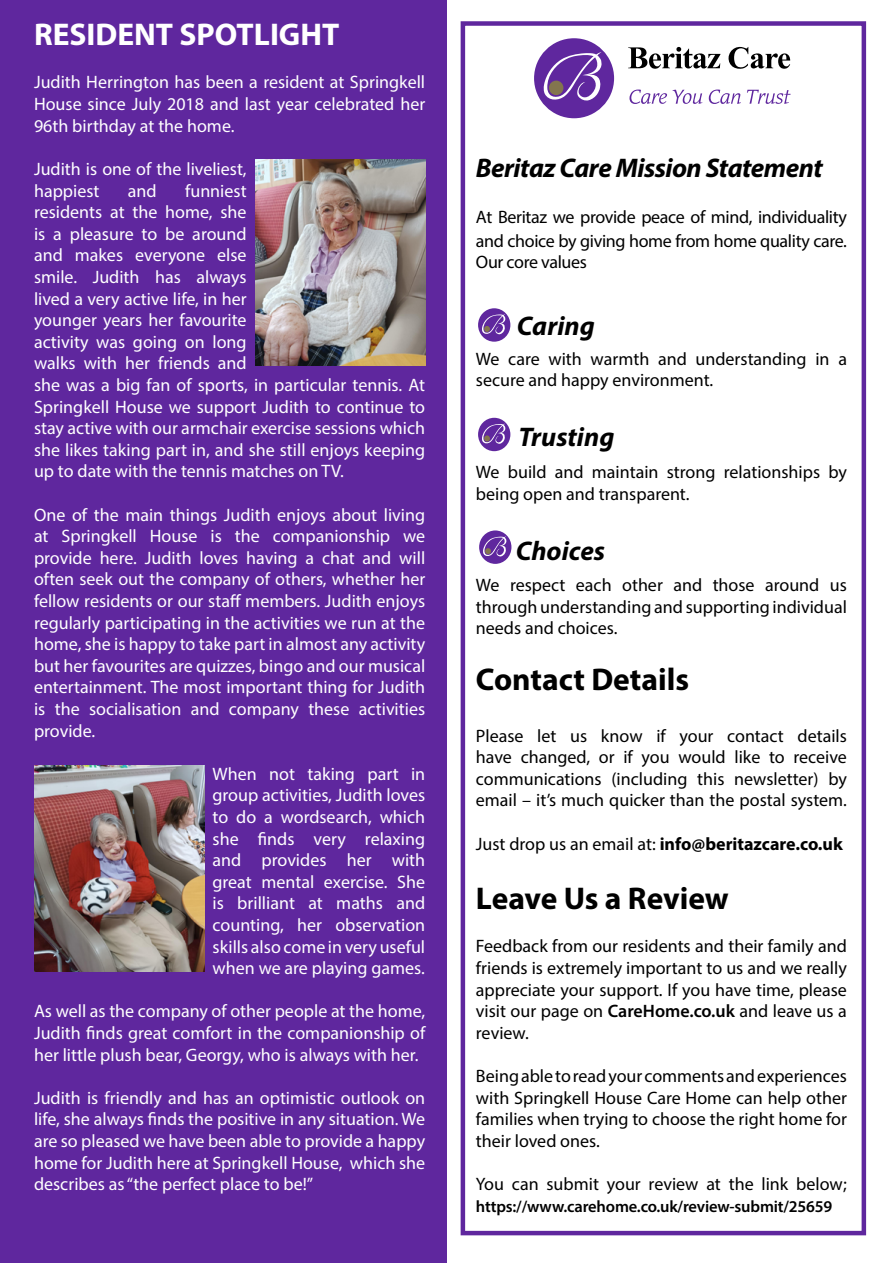
<style>
.page{position:relative;width:893px;height:1263px;background:#fff}
.page>*{position:absolute;margin:0;border:0;box-sizing:border-box;transform-origin:0 0}
.t1{font:700 31.5px "Myriad Pro";color:#000}
.t2{font:700 31.5px "Myriad Pro";color:#fff}
.t3{font:italic 700 27px "Myriad Pro";letter-spacing:-.02em;color:#000}
.t4{font:italic 700 27px "Myriad Pro";color:#000}
.t5{font:18px/21.6px "Myriad Pro";color:#fff;text-align:justify}
.t6{font:18px/21.6px "Myriad Pro";color:#000;text-align:justify}
.t7{font:18px/24px "Myriad Pro";letter-spacing:-.02em;color:#000}
.t8{font:700 18px "Myriad Pro";color:#000}
.t9{font:600 16.5px "Myriad Pro";letter-spacing:-.01em;color:#000}
.s1{font-weight:400}
.s2{font-weight:600}
</style>
<div class="page">
<div style="left:0;top:0;width:446px;height:1263px;background:#5f279e"></div>
<div style="left:461px;top:21px;width:405px;height:1214px;border:4px solid #5f279e"></div>
<div style="left:478px;top:308px;width:32px;height:34px;background:#5f279e;border-radius:50%"></div>
<svg style="left:482px;top:314px;width:25px;height:21px"></svg>
<div style="left:534px;top:38px;width:80px;height:80px;background:#5f279e;border-radius:50%"></div>
<svg style="left:543px;top:52px;width:62px;height:49px"></svg>
<div style="left:549px;top:81px;width:14px;height:14px;background:#83754e;border-radius:50%"></div>
<svg style="left:629px;top:90px;width:38px;height:14px"></svg>
<svg style="left:673px;top:90px;width:29px;height:14px"></svg>
<svg style="left:709px;top:90px;width:32px;height:14px"></svg>
<svg style="left:747px;top:90px;width:44px;height:14px"></svg>
<svg style="left:628px;top:47px;width:92px;height:22px"></svg>
<svg style="left:729px;top:47px;width:61px;height:22px"></svg>
<div style="left:478px;top:418px;width:32px;height:33px;background:#5f279e;border-radius:50%"></div>
<svg style="left:482px;top:423px;width:25px;height:21px"></svg>
<div style="left:479px;top:530px;width:32px;height:34px;background:#5f279e;border-radius:50%"></div>
<svg style="left:483px;top:536px;width:25px;height:21px"></svg>
<img style="left:255px;top:159px;width:170px;height:207px">
<img style="left:34px;top:765px;width:170px;height:207px">
<h1 class="t2" style="left:34px;top:14px;width:307px">RESIDENT SPOTLIGHT</h1>
<p class="t5" style="left:34px;top:71px;width:393px">Judith Herrington has been a resident at Springkell House since July 2018 and last year celebrated her 96th birthday at the home.</p>
<p class="t5" style="left:34px;top:158px;width:214px">Judith is one of the liveliest, happiest</p>
<p class="t5" style="left:34px;top:179px;width:393px;text-align:left;text-indent:151px">funniest<br>residents at the home, she<br>is a pleasure to be around<br>and makes everyone else<br>smile. Judith has always<br>lived a very active life, in her<br>younger years her favourite<br>activity was going on long<br>walks with her friends and<br>she was a big fan of sports, in particular tennis. At Springkell House we support Judith to continue to stay active with our armchair exercise sessions which she likes taking part in, and she still enjoys keeping up to date with the tennis matches on TV.</p>
<p class="t5" style="left:34px;top:503px;width:393px">One of the main things Judith enjoys about living at Springkell House is the companionship we provide here. Judith loves having a chat and will often seek out the company of others, whether her fellow residents or our staff members. Judith enjoys regularly participating in the activities we run at the home, she is happy to take part in almost any activity but her favourites are quizzes, bingo and our musical entertainment. The most important thing for Judith is the socialisation and company these activities provide.</p>
<p class="t5" style="left:213px;top:763px;width:214px">When not taking part in group activities, Judith loves to do a wordsearch, which she finds very relaxing and provides her with great mental exercise. She is brilliant at maths and counting, her observation skills also come in very useful when we are playing games.</p>
<p class="t5" style="left:34px;top:1000px;width:393px">As well as the company of other people at the home, Judith finds great comfort in the companionship of her little plush bear, Georgy, who is always with her.</p>
<p class="t5" style="left:34px;top:1087px;width:393px">Judith is friendly and has an optimistic outlook on life, she always finds the positive in any situation. We are so pleased we have been able to provide a happy home for Judith here at Springkell House, which she describes as “the perfect place to be!”</p>
<p class="t5" style="left:128px;top:179px;width:30px">and</p>
<h2 class="t3" style="left:476px;top:150px;width:348px">Beritaz Care Mission Statement</h2>
<p class="t7" style="left:476px;top:204px;width:373px">At Beritaz we provide peace of mind, individuality and choice by giving home from home quality care.</p>
<p class="t7" style="left:476px;top:250px;width:112px">Our core values</p>
<h2 class="t3" style="left:517px;top:308px;width:79px">Caring</h2>
<p class="t6" style="left:476px;top:348px;width:373px">We care with warmth and understanding in a secure and happy environment.</p>
<h2 class="t4" style="left:518px;top:420px;width:97px">Trusting</h2>
<p class="t6" style="left:476px;top:461px;width:372px">We build and maintain strong relationships by being open and transparent.</p>
<h2 class="t4" style="left:516px;top:533px;width:91px">Choices</h2>
<p class="t6" style="left:476px;top:574px;width:372px">We respect each other and those around us through understanding and supporting individual needs and choices.</p>
<h1 class="t1" style="left:476px;top:659px;width:215px">Contact Details</h1>
<p class="t6" style="left:476px;top:724px;width:373px">Please let us know if your contact details have changed, or if you would like to receive communications (including this newsletter) by email – it’s much quicker than the postal system.</p>
<p class="t8" style="left:476px;top:832px;width:368px"><span class="s1">Just drop us an email at:</span> info@beritazcare.co.uk</p>
<h1 class="t1" style="left:476px;top:878px;width:254px">Leave Us a Review</h1>
<p class="t6" style="left:476px;top:935px;width:373px">Feedback from our residents and their family and friends is extremely important to us and we really appreciate your support. If you have time, please visit our page on <span class="s2">CareHome.co.uk</span> and leave us a review.</p>
<p class="t6" style="left:476px;top:1065px;width:373px">Being able to read your comments and experiences with Springkell House Care Home can help other families when trying to choose the right home for their loved ones.</p>
<p class="t6" style="left:476px;top:1173px;width:372px">You can submit your review at the link below;</p>
<p class="t9" style="left:476px;top:1195px;width:358px">https://www.carehome.co.uk/review-submit/25659</p>
</div>
